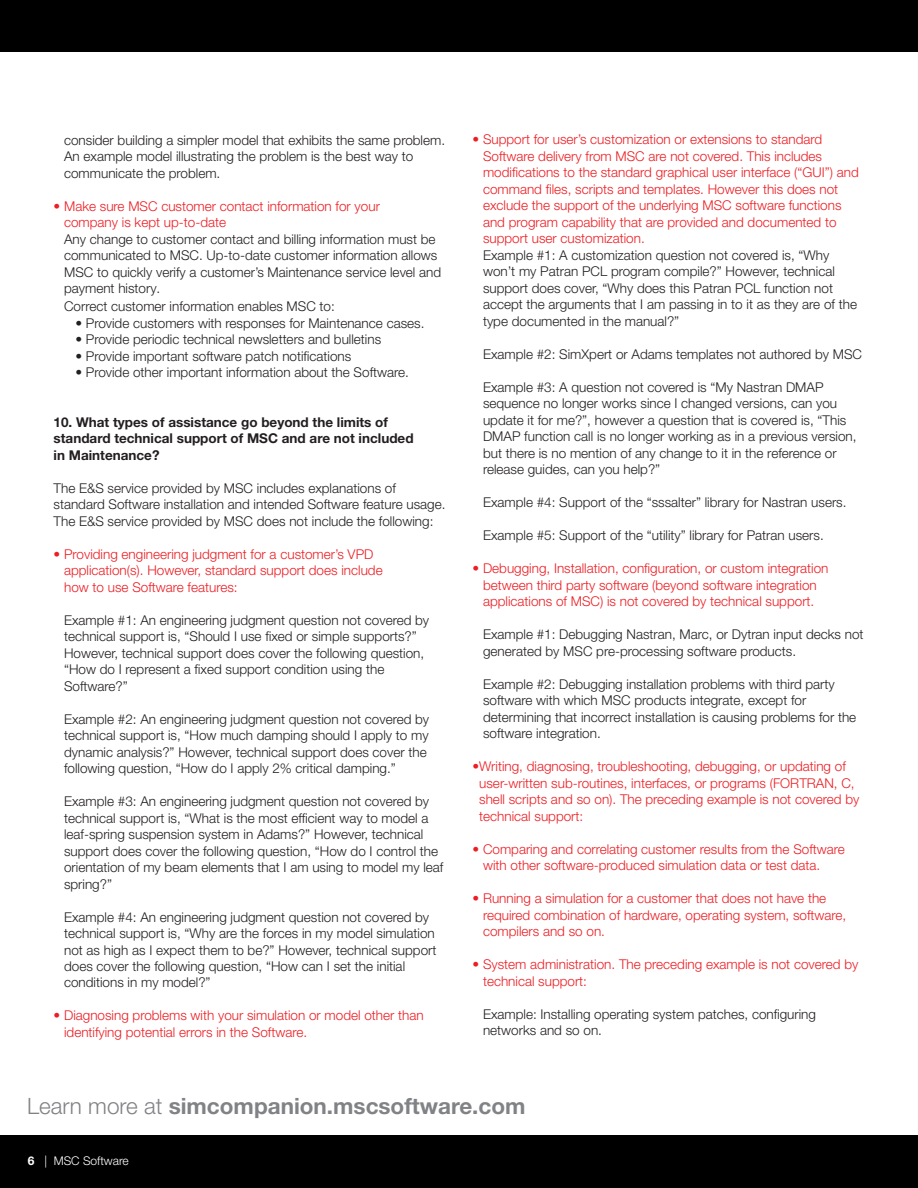
<style>
.page{position:relative;width:918px;height:1188px;background:#fff}
.page>*{position:absolute;margin:0;border:0;box-sizing:border-box;transform-origin:0 0}
.t1{font:700 22.5px "Helvetica Neue LT Pro";color:#808285}
.t2{font:300 13.5px/16.5px "Helvetica Neue LT Pro";color:#231f20}
.t3{font:300 13.5px/16.5px "Helvetica Neue LT Pro";color:#ee1d23}
.t4{font:700 13.5px/16.5px "Helvetica Neue LT Pro";color:#231f20}
.t5{font:300 12px "Helvetica Neue LT Pro";color:#fff}
.s1{font-weight:300}
.s2{font-weight:700}
</style>
<div class="page">
<div style="left:0;top:1136px;width:918px;height:52px;background:#000"></div>
<div style="left:0;top:0;width:918px;height:52px;background:#000"></div>
<p class="t2" style="left:64px;top:131px;width:383px">consider building a simpler model that exhibits the same problem.<br>An example model illustrating the problem is the best way to communicate the problem.</p>
<p class="t3" style="left:64px;top:197px;width:317px;text-indent:-11px">• Make sure MSC customer contact information for your company is kept up-to-date</p>
<p class="t2" style="left:64px;top:230px;width:379px">Any change to customer contact and billing information must be communicated to MSC. Up-to-date customer information allows MSC to quickly verify a customer’s Maintenance service level and payment history.</p>
<p class="t2" style="left:64px;top:298px;width:272px">Correct customer information enables MSC to:</p>
<p class="t2" style="left:75px;top:314px;width:351px">• Provide customers with responses for Maintenance cases.</p>
<p class="t2" style="left:75px;top:331px;width:307px">• Provide periodic technical newsletters and bulletins</p>
<p class="t2" style="left:75px;top:347px;width:278px">• Provide important software patch notifications</p>
<p class="t2" style="left:75px;top:364px;width:335px">• Provide other important information about the Software.</p>
<p class="t4" style="left:54px;top:413px;width:362px">10. What types of assistance go beyond the limits of standard technical support of MSC and are not included in Maintenance?</p>
<p class="t2" style="left:54px;top:479px;width:393px">The E&amp;S service provided by MSC includes explanations of standard Software installation and intended Software feature usage.<br>The E&amp;S service provided by MSC does not include the following:</p>
<p class="t3" style="left:64px;top:545px;width:320px;text-indent:-11px">• Providing engineering judgment for a customer’s VPD application(s). However, standard support does include how to use Software features:</p>
<p class="t2" style="left:64px;top:611px;width:367px">Example #1: An engineering judgment question not covered by technical support is, “Should I use fixed or simple supports?” However, technical support does cover the following question, “How do I represent a fixed support condition using the Software?”</p>
<p class="t2" style="left:64px;top:710px;width:367px">Example #2: An engineering judgment question not covered by technical support is, “How much damping should I apply to my dynamic analysis?” However, technical support does cover the following question, “How do I apply 2% critical damping.”</p>
<p class="t2" style="left:64px;top:793px;width:381px">Example #3: An engineering judgment question not covered by technical support is, “What is the most efficient way to model a leaf-spring suspension system in Adams?” However, technical support does cover the following question, “How do I control the orientation of my beam elements that I am using to model my leaf spring?”</p>
<p class="t2" style="left:64px;top:908px;width:374px">Example #4: An engineering judgment question not covered by technical support is, “Why are the forces in my model simulation not as high as I expect them to be?” However, technical support does cover the following question, “How can I set the initial conditions in my model?”</p>
<p class="t3" style="left:64px;top:1007px;width:361px;text-indent:-11px">• Diagnosing problems with your simulation or model other than identifying potential errors in the Software.</p>
<p class="t3" style="left:483px;top:131px;width:377px;text-indent:-11px">• Support for user’s customization or extensions to standard Software delivery from MSC are not covered. This includes modifications to the standard graphical user interface (“GUI”) and command files, scripts and templates. However this does not exclude the support of the underlying MSC software functions and program capability that are provided and documented to support user customization.</p>
<p class="t2" style="left:483px;top:247px;width:376px">Example #1: A customization question not covered is, “Why won’t my Patran PCL program compile?” However, technical support does cover, “Why does this Patran PCL function not accept the arguments that I am passing in to it as they are of the type documented in the manual?”</p>
<p class="t2" style="left:483px;top:346px;width:381px">Example #2: SimXpert or Adams templates not authored by MSC</p>
<p class="t2" style="left:483px;top:379px;width:375px">Example #3: A question not covered is “My Nastran DMAP sequence no longer works since I changed versions, can you update it for me?”, however a question that is covered is, “This DMAP function call is no longer working as in a previous version, but there is no mention of any change to it in the reference or release guides, can you help?”</p>
<p class="t2" style="left:483px;top:494px;width:365px">Example #4: Support of the “sssalter” library for Nastran users.</p>
<p class="t2" style="left:483px;top:527px;width:342px">Example #5: Support of the “utility” library for Patran users.</p>
<p class="t3" style="left:473px;top:560px;width:358px;text-align:center">• Debugging, Installation, configuration, or custom integration between third party software (beyond software integration applications of MSC) is not covered by technical support.</p>
<p class="t2" style="left:483px;top:626px;width:382px">Example #1: Debugging Nastran, Marc, or Dytran input decks not generated by MSC pre-processing software products.</p>
<p class="t2" style="left:483px;top:676px;width:375px">Example #2: Debugging installation problems with third party software with which MSC products integrate, except for determining that incorrect installation is causing problems for the software integration.</p>
<p class="t3" style="left:479px;top:758px;width:382px;text-indent:-7px">•Writing, diagnosing, troubleshooting, debugging, or updating of user-written sub-routines, interfaces, or programs (FORTRAN, C, shell scripts and so on). The preceding example is not covered by technical support:</p>
<p class="t3" style="left:483px;top:841px;width:363px;text-indent:-11px">• Comparing and correlating customer results from the Software with other software-produced simulation data or test data.</p>
<p class="t3" style="left:483px;top:890px;width:365px;text-indent:-11px">• Running a simulation for a customer that does not have the required combination of hardware, operating system, software, compilers and so on.</p>
<p class="t3" style="left:483px;top:956px;width:377px;text-indent:-11px">• System administration. The preceding example is not covered by technical support:</p>
<p class="t2" style="left:483px;top:1005px;width:335px">Example: Installing operating system patches, configuring networks and so on.</p>
<h1 class="t1" style="left:27px;top:1092px;width:500px"><span class="s1">Learn more at</span> simcompanion.mscsoftware.com</h1>
<p class="t5" style="left:28px;top:1154px;width:103px"><span class="s2">6</span> | MSC Software</p>
</div>
